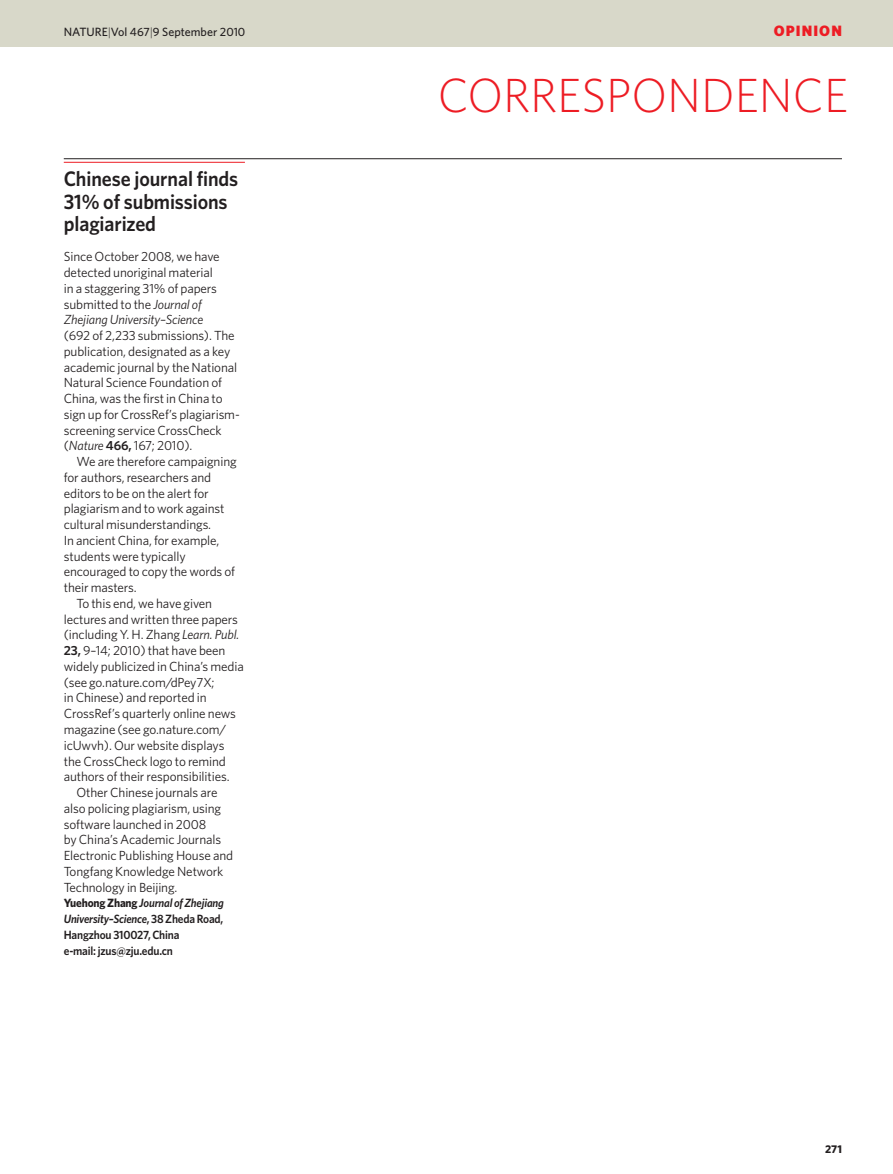
<style>
.page{position:relative;width:893px;height:1174px;background:#fff}
.page>*{position:absolute;margin:0;border:0;box-sizing:border-box;transform-origin:0 0}
.t1{font:300 48px "Whitney";color:#ed1c24}
.t2{font:600 21px/22.5px "Whitney";letter-spacing:-.005em;color:#231f20;scale:.95 1}
.t3{font:900 15px "Whitney";letter-spacing:.075em;color:#ed1c24}
.t4{font:13.2px/15.8px "Whitney";letter-spacing:-.01em;color:#231f20}
.t5{font:600 12px/15.8px "Whitney";letter-spacing:-.015em;color:#231f20;scale:.95 1}
.t6{font:500 12px "Whitney";color:#231f20}
.t7{font:700 11.25px "Whitney";color:#231f20}
.s1{font-weight:300}
.s2{font-style:italic}
.s3{font-weight:600}
.s4{font-weight:700}
</style>
<div class="page">
<hr style="left:64px;top:162px;width:181px;height:1px;background:#ed1c24">
<div style="left:0;top:0;width:893px;height:47px;background:#d8d8c9"></div>
<hr style="left:64px;top:158px;width:778px;height:1px;background:#231f20">
<p class="t6" style="left:64px;top:24px;width:183px">NATURE<span class="s1">|</span>Vol 467<span class="s1">|</span>9 September 2010</p>
<h2 class="t2" style="left:64px;top:167px;width:185px">Chinese journal finds<br>31% of submissions plagiarized</h2>
<p class="t4" style="left:64px;top:248px;width:157px">Since October 2008, we have detected unoriginal material in a staggering 31% of papers submitted to the <span class="s2">Journal of<br>Zhejiang University–Science</span></p>
<p class="t4" style="left:64px;top:327px;width:178px">(692 of 2,233 submissions). The publication, designated as a key academic journal by the National<br>Natural Science Foundation of<br>China, was the first in China to sign up for CrossRef’s plagiarism&shy;screening service CrossCheck (<span class="s2">Nature</span> <span class="s3">466,</span> 167; 2010).</p>
<p class="t4" style="left:77px;top:453px;width:162px">We are therefore campaigning</p>
<p class="t4" style="left:64px;top:469px;width:149px">for authors, researchers and</p>
<p class="t4" style="left:64px;top:485px;width:146px">editors to be on the alert for</p>
<p class="t4" style="left:64px;top:500px;width:162px">plagiarism and to work against</p>
<p class="t4" style="left:64px;top:516px;width:149px">cultural misunderstandings.</p>
<p class="t4" style="left:64px;top:532px;width:157px">In ancient China, for example,</p>
<p class="t4" style="left:64px;top:548px;width:123px">students were typically</p>
<p class="t4" style="left:64px;top:563px;width:173px">encouraged to copy the words of</p>
<p class="t4" style="left:64px;top:579px;width:74px">their masters.</p>
<p class="t4" style="left:77px;top:595px;width:137px">To this end, we have given</p>
<p class="t4" style="left:64px;top:611px;width:176px">lectures and written three papers</p>
<p class="t4" style="left:64px;top:626px;width:177px">(including Y. H. Zhang <span class="s2">Learn. Publ.</span></p>
<p class="t4" style="left:64px;top:642px;width:163px"><span class="s3">23,</span> 9–14; 2010) that have been</p>
<p class="t4" style="left:64px;top:658px;width:182px">widely publicized in China’s media</p>
<p class="t4" style="left:64px;top:674px;width:152px">(see go.nature.com/dPey7X;</p>
<p class="t4" style="left:64px;top:689px;width:144px">in Chinese) and reported in</p>
<p class="t4" style="left:64px;top:705px;width:174px">CrossRef’s quarterly online news</p>
<p class="t4" style="left:64px;top:721px;width:164px">magazine (see go.nature.com/</p>
<p class="t4" style="left:64px;top:737px;width:162px">icUwvh). Our website displays</p>
<p class="t4" style="left:64px;top:752px;width:164px">the CrossCheck logo to remind</p>
<p class="t4" style="left:64px;top:768px;width:167px">authors of their responsibilities.</p>
<p class="t4" style="left:77px;top:784px;width:142px">Other Chinese journals are</p>
<p class="t4" style="left:64px;top:800px;width:159px">also policing plagiarism, using</p>
<p class="t4" style="left:64px;top:815px;width:144px">software launched in 2008</p>
<p class="t4" style="left:64px;top:831px;width:159px">by China’s Academic Journals</p>
<p class="t4" style="left:64px;top:847px;width:171px">Electronic Publishing House and</p>
<p class="t4" style="left:64px;top:863px;width:161px">Tongfang Knowledge Network</p>
<p class="t4" style="left:64px;top:878px;width:115px">Technology in Beijing.</p>
<p class="t5" style="left:64px;top:895px;width:170px"><span class="s4">Yuehong Zhang</span> <span class="s2">Journal of Zhejiang<br>University–Science</span>, 38 Zheda Road,<br>Hangzhou 310027, China<br>e-mail: jzus@zju.edu.cn</p>
<p class="t3" style="left:774px;top:21px;width:70px">OPINION</p>
<h1 class="t1" style="left:438px;top:63px;width:412px">CORRESPONDENCE</h1>
<p class="t7" style="left:825px;top:1141px;width:18px">271</p>
</div>
